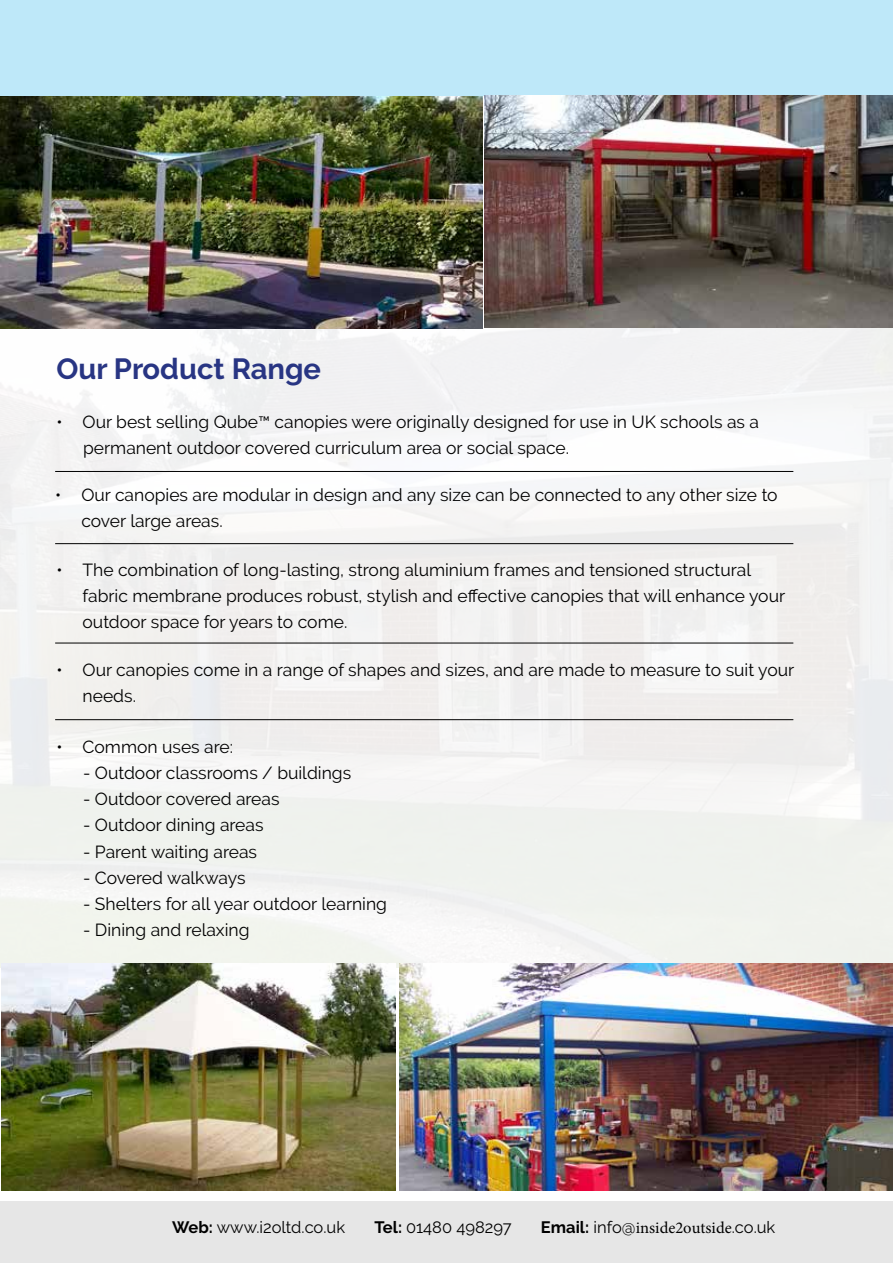
<style>
.page{position:relative;width:893px;height:1263px;background:#fff}
.page>*{position:absolute;margin:0;border:0;box-sizing:border-box;transform-origin:0 0}
.t1{font:700 29.1px "Raleway";color:#283583}
.t2{font:17.55px/26.2px "Raleway";color:#000}
.t3{font:16.5px "Raleway";color:#000}
.t4{font:16.5px "Minion Pro";color:#000}
.s1{font-size:16.35px}
.s2{font-weight:700}
.s3{font-family:"Raleway";font-weight:700}
.s4{font-family:"Raleway"}
</style>
<div class="page">
<img style="left:0;top:96px;width:893px;height:872px">
<img style="left:0;top:502px;width:1px;height:466px">
<div style="left:0;top:0;width:893px;height:96px;background:#bee8f9"></div>
<div style="left:0;top:1201px;width:893px;height:62px;background:#e6e6e6"></div>
<hr style="left:55px;top:471px;width:738px;height:1px;background:#000">
<hr style="left:55px;top:543px;width:738px;height:1px;background:#000">
<hr style="left:55px;top:643px;width:738px;height:1px;background:#000">
<hr style="left:55px;top:719px;width:738px;height:1px;background:#000">
<img style="left:0;top:714px;width:1px;height:150px">
<img style="left:399px;top:963px;width:494px;height:227px">
<img style="left:1px;top:963px;width:395px;height:227px">
<h1 class="t1" style="left:56px;top:352px;width:266px">Our Product Range</h1>
<p class="t2" style="left:83px;top:409px;width:677px;text-indent:-27px">• Our best selling Qube<span class="s1">™</span> canopies were originally designed for use in UK schools as a permanent outdoor covered curriculum area or social space.</p>
<p class="t2" style="left:81px;top:481px;width:698px;text-indent:-26px">• Our canopies are modular in design and any size can be connected to any other size to cover large areas.</p>
<p class="t2" style="left:83px;top:556px;width:704px;text-indent:-26px">• The combination of long-lasting, strong aluminium frames and tensioned structural fabric membrane produces robust, stylish and effective canopies that will enhance your outdoor space for years to come.</p>
<p class="t2" style="left:83px;top:657px;width:713px;text-indent:-26px">• Our canopies come in a range of shapes and sizes, and are made to measure to suit your needs.</p>
<p class="t2" style="left:56px;top:733px;width:178px">• Common uses are:</p>
<p class="t2" style="left:83px;top:759px;width:270px">- Outdoor classrooms / buildings</p>
<p class="t2" style="left:83px;top:786px;width:198px">- Outdoor covered areas</p>
<p class="t2" style="left:83px;top:812px;width:182px">- Outdoor dining areas</p>
<p class="t2" style="left:83px;top:838px;width:175px">- Parent waiting areas</p>
<p class="t2" style="left:83px;top:864px;width:164px">- Covered walkways</p>
<p class="t2" style="left:83px;top:891px;width:306px">- Shelters for all year outdoor learning</p>
<p class="t2" style="left:83px;top:917px;width:168px">- Dining and relaxing</p>
<p class="t3" style="left:172px;top:1217px;width:174px"><span class="s2">Web:</span> www.i2oltd.co.uk</p>
<p class="t3" style="left:375px;top:1217px;width:138px"><span class="s2">Tel:</span> 01480 498297</p>
<p class="t4" style="left:541px;top:1216px;width:236px"><span class="s3">Email:</span> <span class="s4">info@</span>inside2outside<span class="s4">.co.uk</span></p>
</div>
